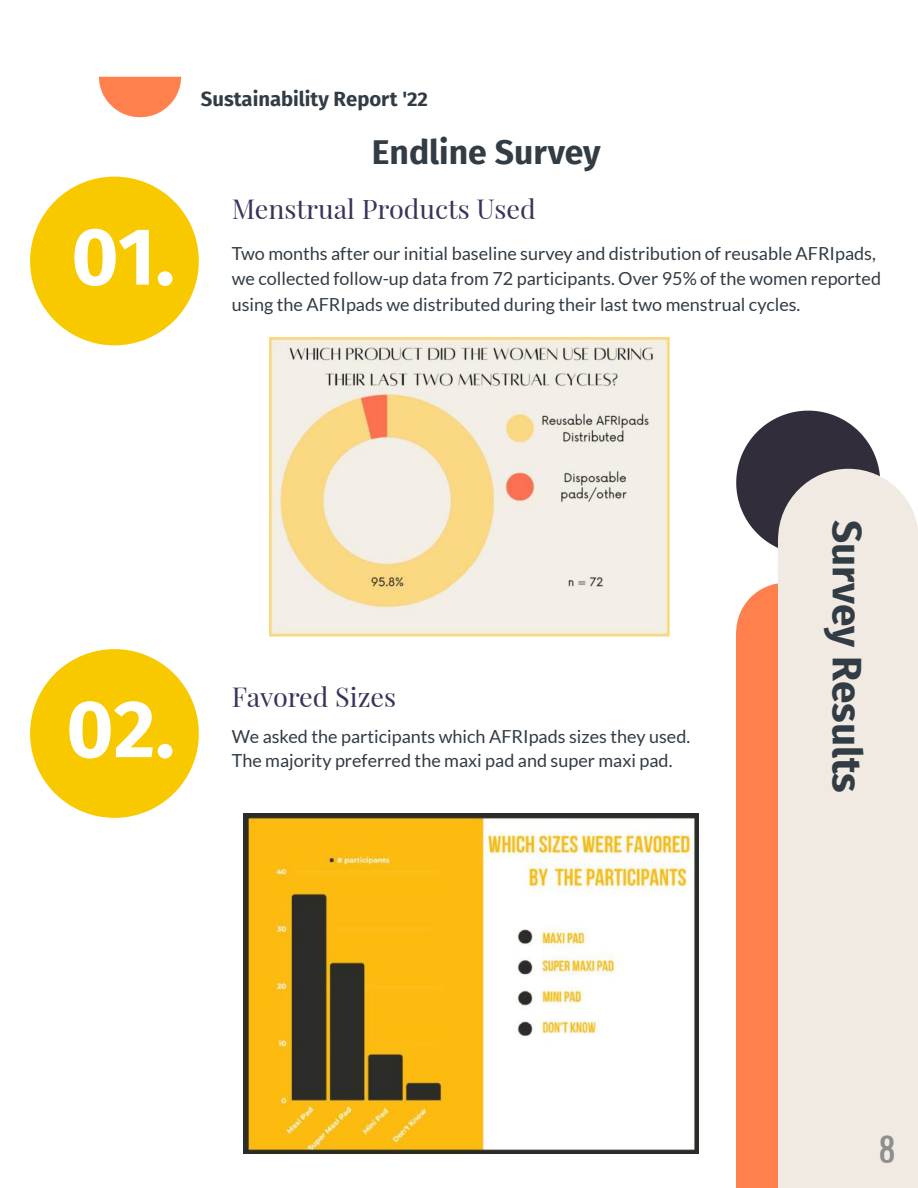
<style>
.page{position:relative;width:918px;height:1188px;background:#fff}
.page>*{position:absolute;margin:0;border:0;box-sizing:border-box;transform-origin:0 0}
.t1{font:700 81px "Fira Sans";color:#fff}
.t2{font:700 40.5px "Fira Sans";color:#323c45}
.t3{font:700 33.75px "Fira Sans";color:#323c45}
.t4{font:31.5px "Oswald";color:#8f8f8f}
.t5{font:27px "Playfair Display";color:#39325b}
.t6{font:700 20.25px "Fira Sans";color:#323c45}
.t7{font:18px/25.3px "Lato";color:#323c45}
</style>
<div class="page">
<div style="left:736px;top:634px;width:99px;height:554px;background:#ff7f4d"></div>
<div style="left:736px;top:631px;width:99px;height:5px;background:#ff7f4d"></div>
<svg style="left:736px;top:583px;width:42px;height:48px"></svg>
<div style="left:778px;top:542px;width:140px;height:646px;background:#f0eae2"></div>
<svg style="left:736px;top:411px;width:182px;height:137px"></svg>
<svg style="left:30px;top:177px;width:169px;height:168px"></svg>
<svg style="left:30px;top:649px;width:169px;height:169px"></svg>
<svg style="left:99px;top:77px;width:82px;height:40px"></svg>
<img style="left:269px;top:338px;width:401px;height:299px">
<img style="left:243px;top:813px;width:456px;height:340px">
<h1 class="t1" style="left:71px;top:188px;width:105px">01.</h1>
<p class="t6" style="left:201px;top:82px;width:229px">Sustainability Report '22</p>
<h3 class="t3" style="left:372px;top:124px;width:230px">Endline Survey</h3>
<h3 class="t5" style="left:232px;top:192px;width:305px">Menstrual Products Used</h3>
<p class="t7" style="left:232px;top:240px;width:651px">Two months after our initial baseline survey and distribution of reusable AFRIpads, we collected follow-up data from 72 participants. Over 95% of the women reported using the AFRIpads we distributed during their last two menstrual cycles.</p>
<h1 class="t1" style="left:66px;top:661px;width:110px">02.</h1>
<h3 class="t5" style="left:232px;top:680px;width:166px">Favored Sizes</h3>
<p class="t7" style="left:232px;top:723px;width:460px">We asked the participants which AFRIpads sizes they used.</p>
<p class="t7" style="left:232px;top:748px;width:442px">The majority preferred the maxi pad and super maxi pad.</p>
<h2 class="t2" style="left:881px;top:520px;width:275px;rotate:90deg">Survey Results</h2>
<h3 class="t4" style="left:879px;top:1126px;width:18px">8</h3>
</div>
